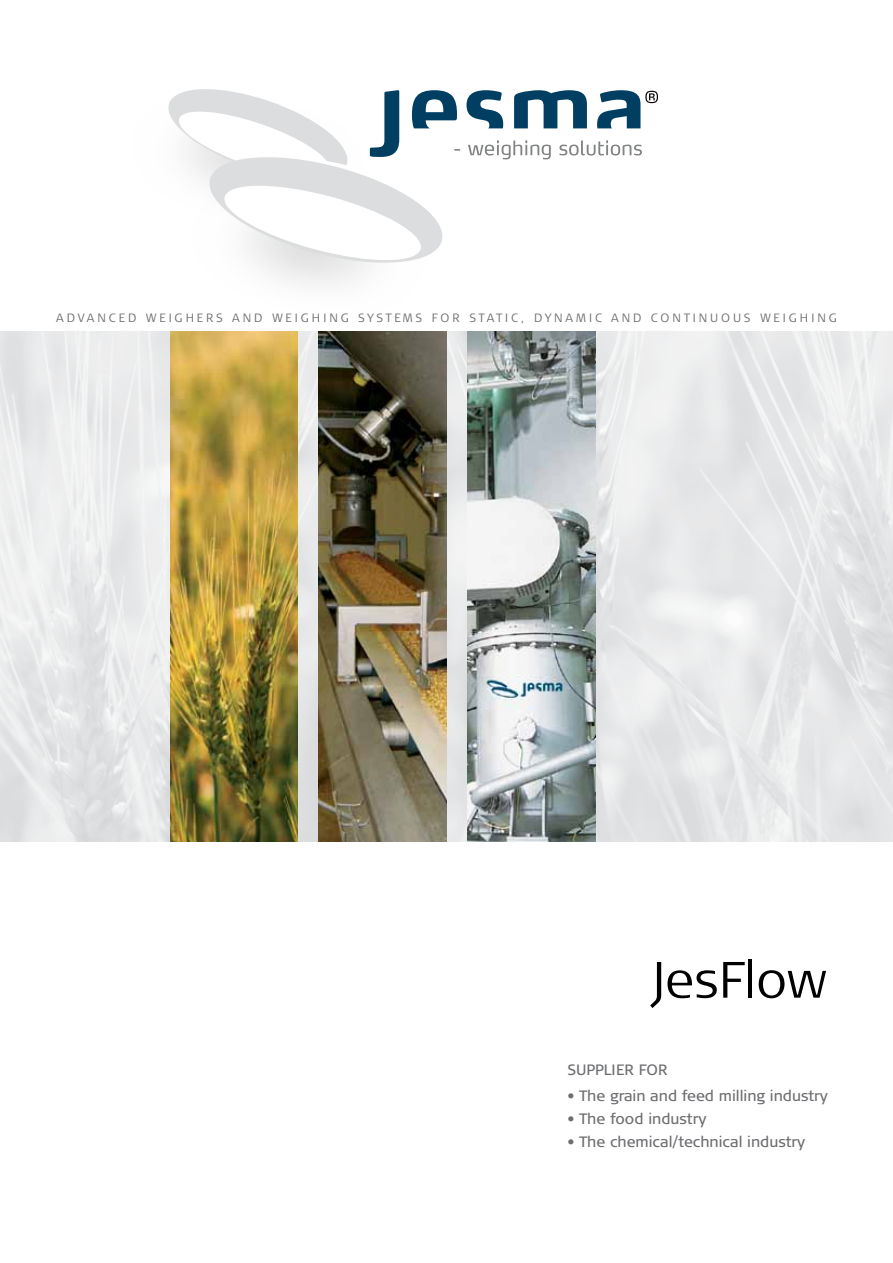
<style>
.page{position:relative;width:893px;height:1263px;background:#fff}
.page>*{position:absolute;margin:0;border:0;box-sizing:border-box;transform-origin:0 0}
.t1{font:300 51px "Signa Normal";color:#000}
.t2{font:15px "Signa Normal";color:#6d6e71}
.t3{font:300 12px "Signa Normal";letter-spacing:.24em;color:#6d6e71}
</style>
<div class="page">
<img style="left:0;top:332px;width:893px;height:510px">
<img style="left:170px;top:336px;width:128px;height:506px">
<img style="left:319px;top:336px;width:127px;height:506px">
<img style="left:468px;top:332px;width:127px;height:510px">
<svg style="left:466px;top:90px;width:37px;height:38px"></svg>
<svg style="left:514px;top:90px;width:73px;height:38px"></svg>
<svg style="left:597px;top:90px;width:61px;height:38px"></svg>
<img style="left:155px;top:149px;width:308px;height:187px">
<svg style="left:163px;top:89px;width:297px;height:181px"></svg>
<svg style="left:468px;top:140px;width:83px;height:19px"></svg>
<svg style="left:559px;top:140px;width:83px;height:15px"></svg>
<p class="t3" style="left:56px;top:311px;width:782px">ADVANCED WEIGHERS AND WEIGHING SYSTEMS FOR STATIC, DYNAMIC AND CONTINUOUS WEIGHING</p>
<h1 class="t1" style="left:653px;top:951px;width:176px">JESFLOW</h1>
<p class="t2" style="left:567px;top:1061px;width:102px">Supplier for</p>
<p class="t2" style="left:567px;top:1087px;width:262px">• The grain and feed milling industry</p>
<p class="t2" style="left:567px;top:1110px;width:141px">• The food industry</p>
<p class="t2" style="left:567px;top:1133px;width:239px">• The chemical/technical industry</p>
</div>
